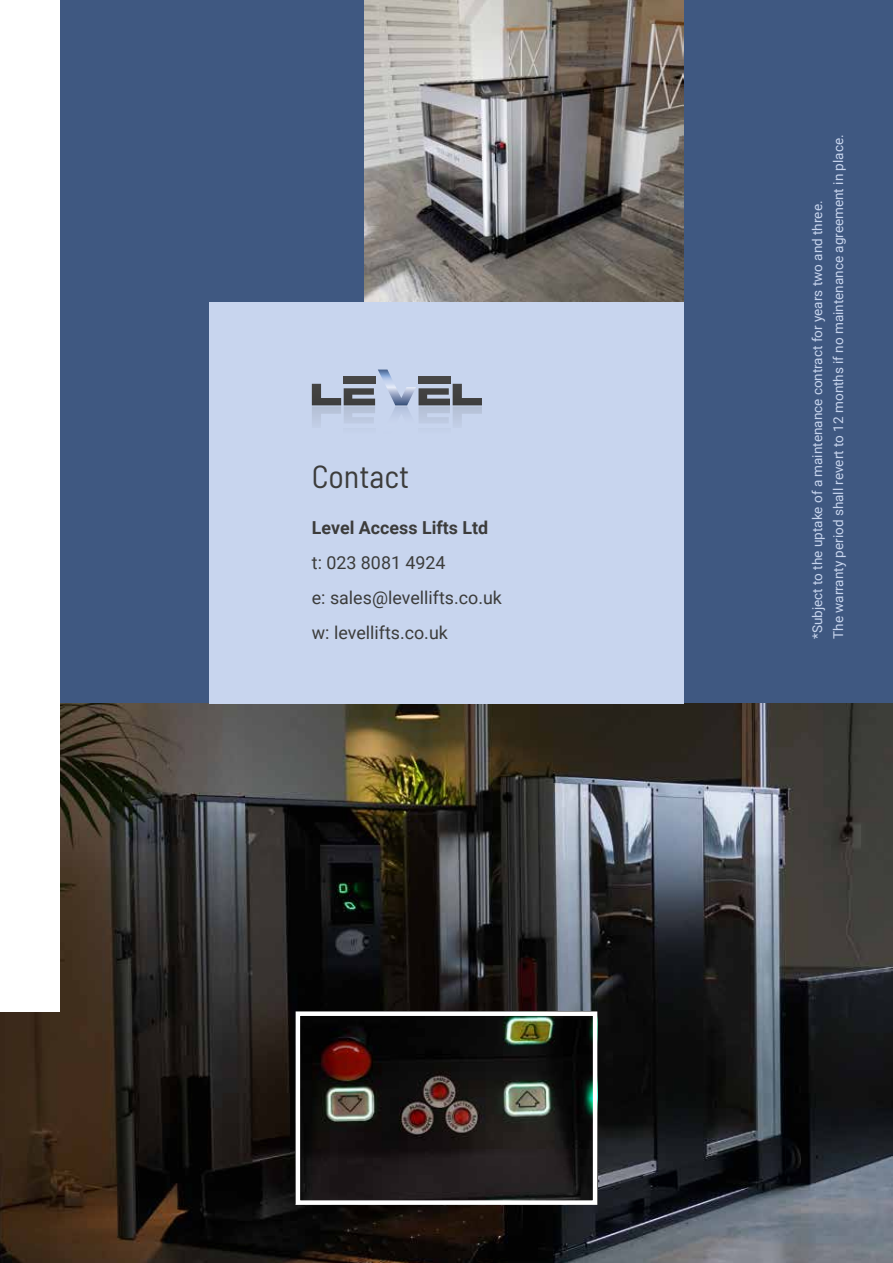
<style>
.page{position:relative;width:893px;height:1263px;background:#3f5881}
.page>*{position:absolute;margin:0;border:0;box-sizing:border-box;transform-origin:0 0}
.t1{font:semi-condensed 32.1px "Barlow";color:#3c3c3b}
.t2{font:17.85px/35.1px "Roboto";color:#3c3c3b}
.t3{font:700 17.85px "Roboto";color:#3c3c3b}
.t4{font:13.5px/21px "Roboto";color:#c8d5ee}
</style>
<div class="page">
<img style="left:0;top:704px;width:893px;height:559px">
<img style="left:364px;top:0;width:320px;height:303px">
<div style="left:0;top:0;width:60px;height:1011px;background:#fff"></div>
<div style="left:209px;top:303px;width:475px;height:401px;background:#c8d5ee"></div>
<svg style="left:312px;top:370px;width:170px;height:53px"></svg>
<img style="left:302px;top:1017px;width:289px;height:182px">
<div style="left:296px;top:1011px;width:301px;height:194px;border:5px solid #fff"></div>
<h1 class="t1" style="left:312px;top:454px;width:99px">Contact</h1>
<h2 class="t3" style="left:312px;top:515px;width:178px">Level Access Lifts Ltd</h2>
<h2 class="t2" style="left:312px;top:544px;width:192px">t: 023 8081 4924<br>e: sales@levellifts.co.uk w: levellifts.co.uk</h2>
<p class="t4" style="left:806px;top:639px;width:506px;rotate:-90deg">*Subject to the uptake of a maintenance contract for years two and three.<br>The warranty period shall revert to 12 months if no maintenance agreement in place.</p>
</div>
